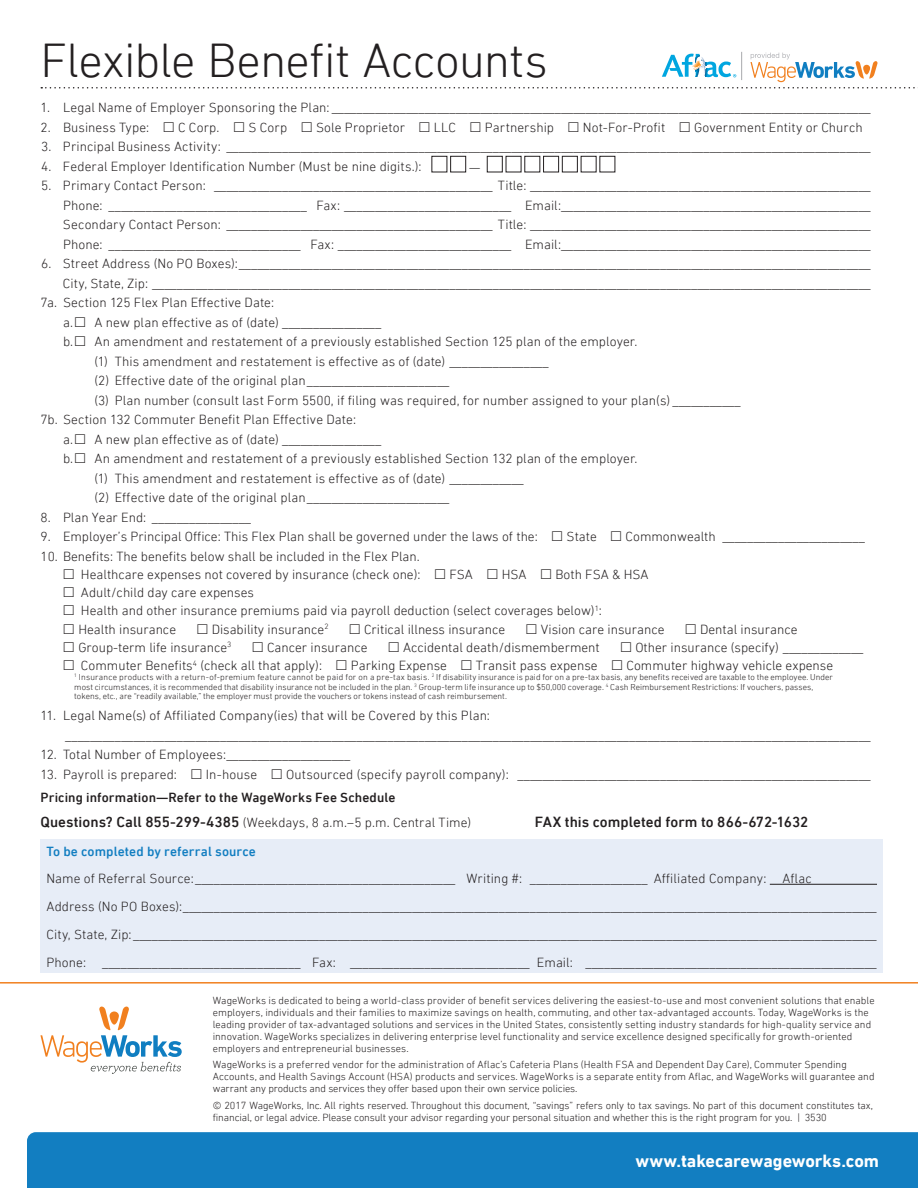
<style>
.page{position:relative;width:918px;height:1188px;background:#fff}
.page>*{position:absolute;margin:0;border:0;box-sizing:border-box;transform-origin:0 0}
.t1{font:300 48.6px "DIN Next LT Pro";letter-spacing:-.015em;color:#231f20}
.body_1{font:700 18px "DIN Next LT Pro";letter-spacing:-.005em;color:#fff}
.t2{font:500 15px "DIN Next LT Pro";color:#231f20}
.t3{font:300 13.5px/19.5px "DIN Next LT Pro";color:#231f20}
.t4{font:500 13.5px/24.8px "DIN Next LT Pro";letter-spacing:.01em;color:#231f20}
.t5{font:500 13.5px "DIN Next LT Pro";letter-spacing:.01em;color:#127ec1}
.Disclaimer{font:300 10.5px/12px "DIN Next LT Pro";letter-spacing:.005em;color:#231f20}
.t6{font:300 8.7px/9.8px "DIN Next LT Pro";letter-spacing:.005em;color:#231f20}
.s1{font-size:15px}
.s2{font-weight:300}
</style>
<div class="page">
<svg style="left:40px;top:1007px;width:142px;height:67px"></svg>
<div style="left:432px;top:156px;width:15px;height:16px;border:1px solid #231f20"></div>
<div style="left:450px;top:156px;width:16px;height:16px;border:1px solid #231f20"></div>
<div style="left:487px;top:156px;width:16px;height:16px;border:1px solid #231f20"></div>
<div style="left:506px;top:156px;width:15px;height:16px;border:1px solid #231f20"></div>
<div style="left:525px;top:156px;width:15px;height:16px;border:1px solid #231f20"></div>
<div style="left:543px;top:156px;width:16px;height:16px;border:1px solid #231f20"></div>
<div style="left:562px;top:156px;width:16px;height:16px;border:1px solid #231f20"></div>
<div style="left:581px;top:156px;width:15px;height:16px;border:1px solid #231f20"></div>
<div style="left:600px;top:156px;width:15px;height:16px;border:1px solid #231f20"></div>
<div style="left:40px;top:839px;width:843px;height:134px;background:#e7edf7"></div>
<hr style="left:770px;top:884px;width:107px;height:1px;background:#231f20">
<div style="left:27px;top:1132px;width:891px;height:56px;background:#127ec1"></div>
<svg style="left:41px;top:52px;width:877px;height:37px"></svg>
<div style="left:863px;top:65px;width:7px;height:9px;background:#f1801f;border-radius:3px"></div>
<hr style="left:0;top:982px;width:918px;height:2px;background:#f1801f">
<p class="t1" style="left:40px;top:33px;width:509px">Flexible Benefit Accounts</p>
<p class="t3" style="left:40px;top:98px;width:832px">1. Legal Name of Employer Sponsoring the Plan: _______________________________________________________________________________________</p>
<p class="t3" style="left:40px;top:117px;width:110px">2. Business Type:</p>
<p class="t3" style="left:178px;top:117px;width:43px">C Corp.</p>
<p class="t3" style="left:248px;top:117px;width:40px">S Corp</p>
<p class="t3" style="left:316px;top:117px;width:90px">Sole Proprietor</p>
<p class="t3" style="left:434px;top:117px;width:24px">LLC</p>
<p class="t3" style="left:485px;top:117px;width:71px">Partnership</p>
<p class="t3" style="left:583px;top:117px;width:84px">Not-For-Profit</p>
<p class="t3" style="left:694px;top:117px;width:170px">Government Entity or Church</p>
<p class="t3" style="left:41px;top:137px;width:831px">3. Principal Business Activity: ________________________________________________________________________________________________________</p>
<p class="t3" style="left:41px;top:156px;width:382px">4. Federal Employer Identification Number (Must be nine digits.):</p>
<p class="t3" style="left:469px;top:158px;width:13px">—</p>
<p class="t3" style="left:63px;top:176px;width:809px;text-align:justify;text-indent:-22px">5. Primary Contact Person: _____________________________________________ Title: _______________________________________________________ Phone: ________________________________ Fax: ___________________________ Email:__________________________________________________ Secondary Contact Person: ___________________________________________ Title: _______________________________________________________ Phone: _______________________________ Fax: ____________________________ Email:__________________________________________________</p>
<p class="t3" style="left:41px;top:254px;width:831px">6. Street Address (No PO Boxes):______________________________________________________________________________________________________</p>
<p class="t3" style="left:63px;top:273px;width:809px">City, State, Zip: ____________________________________________________________________________________________________________________</p>
<p class="t3" style="left:40px;top:293px;width:235px">7a. Section 125 Flex Plan Effective Date:</p>
<p class="t3" style="left:63px;top:312px;width:320px">a. A new plan effective as of (date) ________________</p>
<p class="t3" style="left:63px;top:332px;width:576px">b. An amendment and restatement of a previously established Section 125 plan of the employer.</p>
<p class="t3" style="left:94px;top:351px;width:456px">(1) This amendment and restatement is effective as of (date) ________________</p>
<p class="t3" style="left:94px;top:371px;width:356px">(2) Effective date of the original plan_______________________</p>
<p class="t3" style="left:94px;top:390px;width:648px">(3) Plan number (consult last Form 5500, if filing was required, for number assigned to your plan(s) ___________</p>
<p class="t3" style="left:40px;top:410px;width:317px">7b. Section 132 Commuter Benefit Plan Effective Date:</p>
<p class="t3" style="left:63px;top:429px;width:320px">a. A new plan effective as of (date) ________________</p>
<p class="t3" style="left:63px;top:449px;width:576px">b. An amendment and restatement of a previously established Section 132 plan of the employer.</p>
<p class="t3" style="left:94px;top:468px;width:431px">(1) This amendment and restatement is effective as of (date) ____________</p>
<p class="t3" style="left:94px;top:488px;width:356px">(2) Effective date of the original plan_______________________</p>
<p class="t3" style="left:40px;top:507px;width:212px">8. Plan Year End: ________________</p>
<p class="t3" style="left:40px;top:527px;width:499px">9. Employer’s Principal Office: This Flex Plan shall be governed under the laws of the:</p>
<p class="t3" style="left:567px;top:527px;width:32px">State</p>
<p class="t3" style="left:626px;top:527px;width:241px">Commonwealth _______________________</p>
<p class="t3" style="left:41px;top:547px;width:382px;line-height:18.3px;text-align:right">10. Benefits: The benefits below shall be included in the Flex Plan.<br>Healthcare expenses not covered by insurance (check one):</p>
<p class="t3" style="left:449px;top:564px;width:25px">FSA</p>
<p class="t3" style="left:502px;top:564px;width:26px">HSA</p>
<p class="t3" style="left:556px;top:564px;width:95px">Both FSA &amp; HSA</p>
<p class="t3" style="left:78px;top:583px;width:525px;line-height:18.3px">Adult/child day care expenses<br>Health and other insurance premiums paid via payroll deduction (select coverages below)<sup>1</sup>:<br>Health insurance</p>
<p class="t3" style="left:212px;top:619px;width:118px">Disability insurance<sup>2</sup></p>
<p class="t3" style="left:364px;top:619px;width:143px">Critical illness insurance</p>
<p class="t3" style="left:541px;top:619px;width:125px">Vision care insurance</p>
<p class="t3" style="left:700px;top:619px;width:99px">Dental insurance</p>
<p class="t3" style="left:78px;top:637px;width:155px">Group-term life insurance<sup>3</sup></p>
<p class="t3" style="left:267px;top:637px;width:102px">Cancer insurance</p>
<p class="t3" style="left:403px;top:637px;width:198px">Accidental death/dismemberment</p>
<p class="t3" style="left:635px;top:637px;width:230px">Other insurance (specify) _____________</p>
<p class="t3" style="left:81px;top:656px;width:243px">Commuter Benefits<sup>4</sup> (check all that apply):</p>
<p class="t3" style="left:351px;top:656px;width:98px">Parking Expense</p>
<p class="t3" style="left:476px;top:656px;width:123px">Transit pass expense</p>
<p class="t3" style="left:627px;top:656px;width:208px">Commuter highway vehicle expense</p>
<p class="t6" style="left:74px;top:672px;width:760px"><sup>1</sup> Insurance products with a return-of-premium feature cannot be paid for on a pre-tax basis. <sup>2</sup> If disability insurance is paid for on a pre-tax basis, any benefits received are taxable to the employee. Under most circumstances, it is recommended that disability insurance not be included in the plan. <sup>3</sup> Group-term life insurance up to $50,000 coverage. <sup>4</sup> Cash Reimbursement Restrictions: If vouchers, passes, tokens, etc., are “readily available,” the employer must provide the vouchers or tokens instead of cash reimbursement.</p>
<p class="t3" style="left:65px;top:706px;width:807px;text-indent:-25px">11. Legal Name(s) of Affiliated Company(ies) that will be Covered by this Plan: __________________________________________________________________________________________________________________________________</p>
<p class="t3" style="left:40px;top:745px;width:311px">12. Total Number of Employees:____________________</p>
<p class="t3" style="left:40px;top:764px;width:138px">13. Payroll is prepared:</p>
<p class="t3" style="left:206px;top:764px;width:53px">In-house</p>
<p class="t3" style="left:286px;top:764px;width:586px">Outsourced (specify payroll company): _________________________________________________________</p>
<p class="t4" style="left:40px;top:785px;width:432px">Pricing information—Refer to the WageWorks Fee Schedule<br><span class="s1">Questions? Call 855-299-4385</span> <span class="s2">(Weekdays, 8 a.m.–5 p.m. Central Time)</span></p>
<p class="t2" style="left:535px;top:813px;width:275px">FAX this completed form to 866-672-1632</p>
<p class="t5" style="left:46px;top:843px;width:211px">To be completed by referral source</p>
<p class="t3" style="left:46px;top:865px;width:832px;line-height:27.8px">Name of Referral Source:__________________________________________ Writing #: ___________________ Affiliated Company: Aflac<br>Address (No PO Boxes):________________________________________________________________________________________________________________ City, State, Zip: ________________________________________________________________________________________________________________________ Phone: ________________________________ Fax: _____________________________ Email: _______________________________________________</p>
<p class="Disclaimer" style="left:213px;top:994px;width:663px">WageWorks is dedicated to being a world-class provider of benefit services delivering the easiest-to-use and most convenient solutions that enable employers, individuals and their families to maximize savings on health, commuting, and other tax-advantaged accounts. Today, WageWorks is the leading provider of tax-advantaged solutions and services in the United States, consistently setting industry standards for high-quality service and innovation. WageWorks specializes in delivering enterprise level functionality and service excellence designed specifically for growth-oriented employers and entrepreneurial businesses.</p>
<p class="Disclaimer" style="left:213px;top:1059px;width:663px">WageWorks is a preferred vendor for the administration of Aflac’s Cafeteria Plans (Health FSA and Dependent Day Care), Commuter Spending<br>Accounts, and Health Savings Account (HSA) products and services. WageWorks is a separate entity from Aflac, and WageWorks will guarantee and warrant any products and services they offer based upon their own service policies.</p>
<p class="Disclaimer" style="left:213px;top:1099px;width:662px">© 2017 WageWorks, Inc. All rights reserved. Throughout this document, “savings” refers only to tax savings. No part of this document constitutes tax, financial, or legal advice. Please consult your advisor regarding your personal situation and whether this is the right program for you. | 3530</p>
<p class="body_1" style="left:635px;top:1150px;width:245px">www.takecarewageworks.com</p>
</div>
